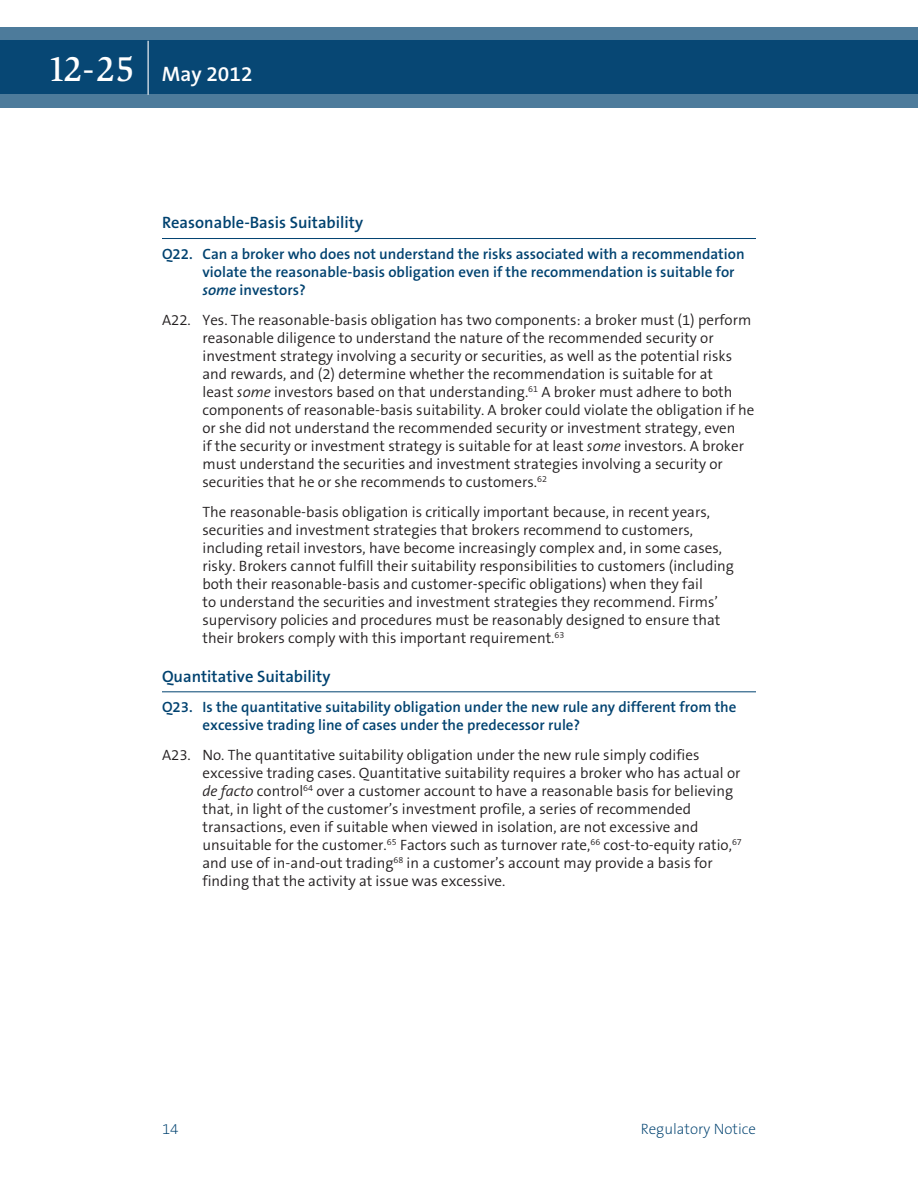
<style>
.page{position:relative;width:918px;height:1188px;background:#fff}
.page>*{position:absolute;margin:0;border:0;box-sizing:border-box;transform-origin:0 0}
.t1{font:600 21px "The Sans B6";color:#fff}
.t2{font:600 16.5px "The Sans B6";color:#004270}
.t3{font:300 15px/18px "The Sans B4";color:#231f20}
.t4{font:600 15px/18px "The Sans B6";color:#004270}
.t5{font:200 15px "The Sans B2";color:#004270}
.s1{font-family:"Slimbach LT";font-weight:500;font-size:36px}
.s2{font-style:italic}
</style>
<div class="page">
<svg style="left:0;top:27px;width:918px;height:81px;background:#1e5881"></svg>
<hr style="left:148px;top:41px;width:1px;height:54px;background:#fff">
<hr style="left:162px;top:238px;width:594px;height:1px;background:#004270">
<hr style="left:162px;top:692px;width:594px;height:1px;background:#004270">
<h1 class="t1" style="left:47px;top:63px;width:207px"><span class="s1">12-25</span> May 2012</h1>
<p class="t2" style="left:162px;top:214px;width:203px">Reasonable-Basis Suitability</p>
<p class="t4" style="left:202px;top:245px;width:544px;text-indent:-40px">Q22. Can a broker who does not understand the risks associated with a recommendation violate the reasonable-basis obligation even if the recommendation is suitable for <span class="s2">some</span> investors?</p>
<p class="t3" style="left:202px;top:311px;width:554px;text-indent:-40px">A22. Yes. The reasonable-basis obligation has two components: a broker must (1) perform reasonable diligence to understand the nature of the recommended security or investment strategy involving a security or securities, as well as the potential risks and rewards, and (2) determine whether the recommendation is suitable for at<br>least <span class="s2">some</span> investors based on that understanding.<sup>61</sup> A broker must adhere to both components of reasonable-basis suitability. A broker could violate the obligation if he or she did not understand the recommended security or investment strategy, even<br>if the security or investment strategy is suitable for at least <span class="s2">some</span> investors. A broker must understand the securities and investment strategies involving a security or securities that he or she recommends to customers.<sup>62</sup></p>
<p class="t3" style="left:202px;top:503px;width:533px">The reasonable-basis obligation is critically important because, in recent years, securities and investment strategies that brokers recommend to customers, including retail investors, have become increasingly complex and, in some cases, risky. Brokers cannot fulfill their suitability responsibilities to customers (including both their reasonable-basis and customer-specific obligations) when they fail<br>to understand the securities and investment strategies they recommend. Firms’ supervisory policies and procedures must be reasonably designed to ensure that their brokers comply with this important requirement.<sup>63</sup></p>
<p class="t2" style="left:162px;top:667px;width:170px">Quantitative Suitability</p>
<p class="t4" style="left:202px;top:699px;width:536px;text-indent:-40px">Q23. Is the quantitative suitability obligation under the new rule any different from the excessive trading line of cases under the predecessor rule?</p>
<p class="t3" style="left:202px;top:747px;width:541px;text-indent:-40px">A23. No. The quantitative suitability obligation under the new rule simply codifies excessive trading cases. Quantitative suitability requires a broker who has actual or <span class="s2">de facto</span> control<sup>64</sup> over a customer account to have a reasonable basis for believing that, in light of the customer’s investment profile, a series of recommended transactions, even if suitable when viewed in isolation, are not excessive and unsuitable for the customer.<sup>65</sup> Factors such as turnover rate,<sup>66</sup> cost-to-equity ratio,<sup>67 </sup>and use of in-and-out trading<sup>68</sup> in a customer’s account may provide a basis for finding that the activity at issue was excessive.</p>
<p class="t5" style="left:162px;top:1121px;width:18px">14</p>
<p class="t5" style="left:641px;top:1121px;width:117px">Regulatory Notice</p>
</div>
